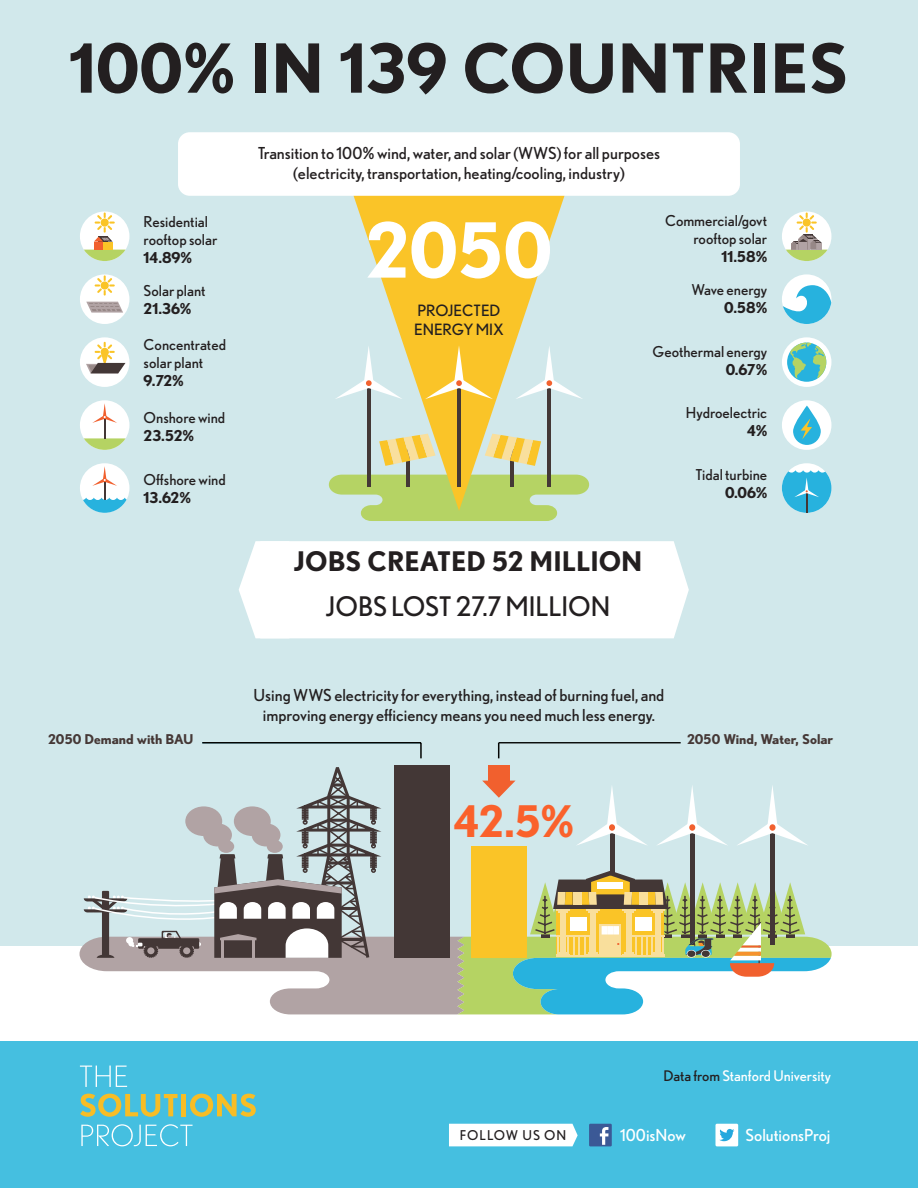
<style>
.page{position:relative;width:918px;height:1188px;background:#fff}
.page>*{position:absolute;margin:0;border:0;box-sizing:border-box;transform-origin:0 0}
.t1{font:700 75.75px "Nobel";color:#fff}
.t2{font:700 67.5px "Nobel";color:#231f20}
.t3{font:700 43.5px "Nobel";color:#fa612b}
.t4{font:700 27px "Nobel";color:#231f20}
.t5{font:27px "Nobel";color:#231f20}
.t6{font:16.5px "Nobel";color:#231f20}
.t7{font:16.5px "Nobel";color:#fff}
.t8{font:15.6px "Nobel";color:#231f20}
.t9{font:15px/18px "Nobel";color:#231f20}
.t10{font:700 15px "Nobel";color:#231f20}
.t11{font:14.7px "Nobel";color:#fff}
.t12{font:700 13.5px "Nobel";color:#453836}
.t13{font:13.5px "Nobel";letter-spacing:.08em;color:#231f20}
.s1{color:#231f20}
</style>
<div class="page">
<div style="left:0;top:0;width:918px;height:945px;background:#d1e8eb"></div>
<hr style="left:202px;top:742px;width:219px;height:2px;background:#040503">
<hr style="left:499px;top:742px;width:182px;height:1px;background:#040503">
<svg style="left:80px;top:743px;width:752px;height:271px"></svg>
<div style="left:0;top:1042px;width:918px;height:146px;background:#45bfe0"></div>
<svg style="left:80px;top:1066px;width:47px;height:21px"></svg>
<svg style="left:80px;top:1094px;width:98px;height:23px"></svg>
<div style="left:181px;top:1094px;width:5px;height:22px;background:#f7bd26"></div>
<svg style="left:190px;top:1094px;width:66px;height:23px"></svg>
<svg style="left:81px;top:1124px;width:112px;height:22px"></svg>
<svg style="left:329px;top:477px;width:260px;height:44px"></svg>
<svg style="left:333px;top:196px;width:252px;height:315px"></svg>
<hr style="left:457px;top:374px;width:4px;height:113px;background:#443836">
<svg style="left:425px;top:345px;width:68px;height:54px;background:#f8c944"></svg>
<hr style="left:367px;top:374px;width:4px;height:113px;background:#443836">
<svg style="left:335px;top:345px;width:68px;height:54px"></svg>
<hr style="left:547px;top:374px;width:4px;height:113px;background:#443836">
<svg style="left:515px;top:345px;width:68px;height:54px"></svg>
<hr style="left:407px;top:449px;width:3px;height:38px;background:#443836">
<svg style="left:379px;top:434px;width:57px;height:32px"></svg>
<hr style="left:510px;top:449px;width:4px;height:38px;background:#443836">
<svg style="left:485px;top:434px;width:56px;height:32px"></svg>
<div style="left:178px;top:132px;width:562px;height:64px;background:#fff;border-radius:12px"></div>
<div style="left:80px;top:212px;width:49px;height:49px;background:#fff;border-radius:50%"></div>
<svg style="left:84px;top:250px;width:41px;height:11px"></svg>
<div style="left:94px;top:242px;width:9px;height:8px;background:#f1602e"></div>
<div style="left:103px;top:242px;width:10px;height:8px;background:#fac427"></div>
<svg style="left:94px;top:213px;width:21px;height:29px"></svg>
<div style="left:80px;top:274px;width:49px;height:50px;background:#fff;border-radius:50%"></div>
<svg style="left:95px;top:275px;width:20px;height:21px"></svg>
<svg style="left:86px;top:302px;width:37px;height:11px"></svg>
<div style="left:80px;top:337px;width:49px;height:50px;background:#fff;border-radius:50%"></div>
<svg style="left:86px;top:342px;width:39px;height:31px"></svg>
<div style="left:80px;top:400px;width:49px;height:50px;background:#fff;border-radius:50%"></div>
<svg style="left:84px;top:403px;width:42px;height:47px"></svg>
<div style="left:80px;top:463px;width:49px;height:50px;background:#fff;border-radius:50%"></div>
<svg style="left:83px;top:466px;width:44px;height:47px"></svg>
<div style="left:782px;top:212px;width:49px;height:49px;background:#fff;border-radius:50%"></div>
<svg style="left:786px;top:213px;width:42px;height:48px"></svg>
<div style="left:782px;top:274px;width:49px;height:50px;background:#fff;border-radius:50%"></div>
<svg style="left:783px;top:285px;width:48px;height:39px"></svg>
<div style="left:782px;top:337px;width:49px;height:50px;background:#fff;border-radius:50%"></div>
<svg style="left:787px;top:343px;width:39px;height:39px"></svg>
<svg style="left:790px;top:343px;width:36px;height:36px"></svg>
<div style="left:782px;top:400px;width:49px;height:50px;background:#fff;border-radius:50%"></div>
<svg style="left:793px;top:406px;width:28px;height:39px"></svg>
<svg style="left:801px;top:418px;width:11px;height:21px"></svg>
<div style="left:782px;top:463px;width:49px;height:50px;background:#fff;border-radius:50%"></div>
<svg style="left:782px;top:470px;width:49px;height:43px"></svg>
<div style="left:449px;top:1124px;width:129px;height:22px;background:#fff"></div>
<div style="left:589px;top:1124px;width:23px;height:22px;background:#3b5996"></div>
<svg style="left:600px;top:1127px;width:9px;height:18px"></svg>
<div style="left:716px;top:1124px;width:22px;height:22px;background:#fff;border-radius:2px"></div>
<svg style="left:719px;top:1129px;width:15px;height:12px"></svg>
<div style="left:239px;top:541px;width:450px;height:97px;background:#fff"></div>
<p class="t2" style="left:69px;top:28px;width:781px">100% IN 139 COUNTRIES</p>
<p class="t9" style="left:144px;top:212px;width:75px">Residential rooftop solar</p>
<p class="t10" style="left:144px;top:248px;width:50px">14.89%</p>
<p class="t9" style="left:144px;top:281px;width:63px">Solar plant</p>
<p class="t10" style="left:144px;top:299px;width:49px">21.36%</p>
<p class="t9" style="left:144px;top:335px;width:84px">Concentrated solar plant</p>
<p class="t10" style="left:144px;top:371px;width:42px">9.72%</p>
<p class="t9" style="left:144px;top:409px;width:83px">Onshore wind</p>
<p class="t10" style="left:144px;top:427px;width:52px">23.52%</p>
<p class="t9" style="left:144px;top:470px;width:84px">Offshore wind</p>
<p class="t10" style="left:144px;top:488px;width:49px">13.62%</p>
<p class="t6" style="left:258px;top:143px;width:404px">Transition to 100% wind, water, and solar (WWS) for all purposes</p>
<p class="t6" style="left:293px;top:163px;width:333px">(electricity, transportation, heating/cooling, industry)</p>
<p class="t1" style="left:366px;top:205px;width:188px">2050</p>
<p class="t8" style="left:418px;top:301px;width:84px">PROJECTED</p>
<p class="t8" style="left:414px;top:320px;width:91px">ENERGY MIX</p>
<p class="t9" style="left:665px;top:212px;width:104px">Commercial/govt</p>
<p class="t9" style="left:693px;top:230px;width:75px">rooftop solar</p>
<p class="t10" style="left:721px;top:248px;width:47px">11.58%</p>
<p class="t9" style="left:692px;top:281px;width:77px">Wave energy</p>
<p class="t10" style="left:724px;top:299px;width:44px">0.58%</p>
<p class="t9" style="left:653px;top:342px;width:116px">Geothermal energy</p>
<p class="t10" style="left:726px;top:360px;width:43px">0.67%</p>
<p class="t9" style="left:686px;top:404px;width:83px">Hydroelectric</p>
<p class="t10" style="left:747px;top:422px;width:22px">4%</p>
<p class="t9" style="left:696px;top:465px;width:73px">Tidal turbine</p>
<p class="t10" style="left:725px;top:483px;width:44px">0.06%</p>
<p class="t4" style="left:294px;top:545px;width:350px">JOBS CREATED 52 MILLION</p>
<p class="t5" style="left:326px;top:590px;width:286px">JOBS LOST 27.7 MILLION</p>
<p class="t6" style="left:254px;top:685px;width:412px">Using WWS electricity for everything, instead of burning fuel, and</p>
<p class="t6" style="left:263px;top:705px;width:394px">improving energy efficiency means you need much less energy.</p>
<p class="t12" style="left:48px;top:731px;width:147px">2050 Demand with BAU</p>
<p class="t12" style="left:687px;top:731px;width:148px">2050 Wind, Water, Solar</p>
<p class="t3" style="left:454px;top:795px;width:121px">42.5%</p>
<p class="t11" style="left:664px;top:1066px;width:169px"><span class="s1">Data from</span> Stanford University</p>
<p class="t13" style="left:460px;top:1127px;width:108px">FOLLOW US ON</p>
<p class="t7" style="left:620px;top:1125px;width:67px">100isNow</p>
<p class="t7" style="left:746px;top:1125px;width:86px">SolutionsProj</p>
</div>
